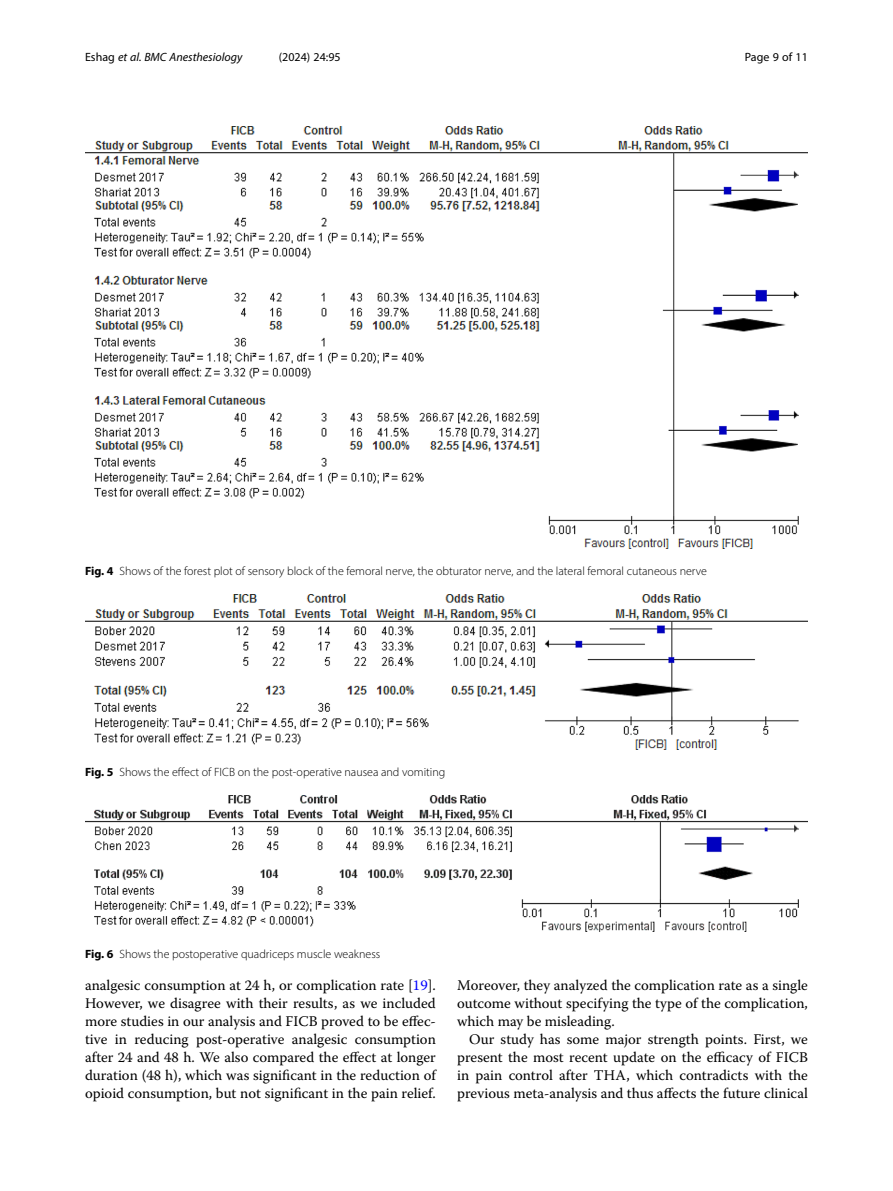
<style>
.page{position:relative;width:893px;height:1191px;background:#fff}
.page>*{position:absolute;margin:0;border:0;box-sizing:border-box;transform-origin:0 0}
.Body_Text_Indent{font:14.7px/18px "Warnock Pro";color:#000;text-align:justify}
.Figure_Caption{font:300 12px "Myriad Pro";color:#000}
.t1{font:italic 12px "Myriad Pro";color:#000}
.t2{font:12px "Myriad Pro";color:#000}
.s1{font-style:normal}
.s2{font-weight:700}
.s3{color:#00f}
</style>
<div class="page">
<img style="left:85px;top:796px;width:723px;height:135px">
<img style="left:85px;top:594px;width:723px;height:155px">
<img style="left:85px;top:126px;width:723px;height:422px">
<p class="t1" style="left:85px;top:50px;width:159px"><span class="s1">Eshag</span> et al. BMC Anesthesiology</p>
<p class="t2" style="left:279px;top:50px;width:63px">(2024) 24:95</p>
<p class="t2" style="left:745px;top:50px;width:65px">Page 9 of 11</p>
<p class="Figure_Caption" style="left:85px;top:564px;width:623px"><span class="s2">Fig. 4</span> Shows of the forest plot of sensory block of the femoral nerve, the obturator nerve, and the lateral femoral cutaneous nerve</p>
<p class="Figure_Caption" style="left:85px;top:765px;width:362px"><span class="s2">Fig. 5</span> Shows the effect of FICB on the post-operative nausea and vomiting</p>
<p class="Figure_Caption" style="left:85px;top:947px;width:297px"><span class="s2">Fig. 6</span> Shows the postoperative quadriceps muscle weakness</p>
<p class="Body_Text_Indent" style="left:85px;top:976px;width:352px">analgesic consumption at 24 h, or complication rate [<span class="s3">19</span>].<br>However, we disagree with their results, as we included more studies in our analysis and FICB proved to be effec&shy;tive in reducing post-operative analgesic consumption after 24 and 48 h. We also compared the effect at longer duration (48 h), which was significant in the reduction of opioid consumption, but not significant in the pain relief.</p>
<p class="Body_Text_Indent" style="left:457px;top:976px;width:352px">Moreover, they analyzed the complication rate as a single outcome without specifying the type of the complication, which may be misleading.</p>
<p class="Body_Text_Indent" style="left:457px;top:1030px;width:352px;text-indent:12px">Our study has some major strength points. First, we present the most recent update on the efficacy of FICB in pain control after THA, which contradicts with the previous meta-analysis and thus affects the future clinical</p>
</div>
